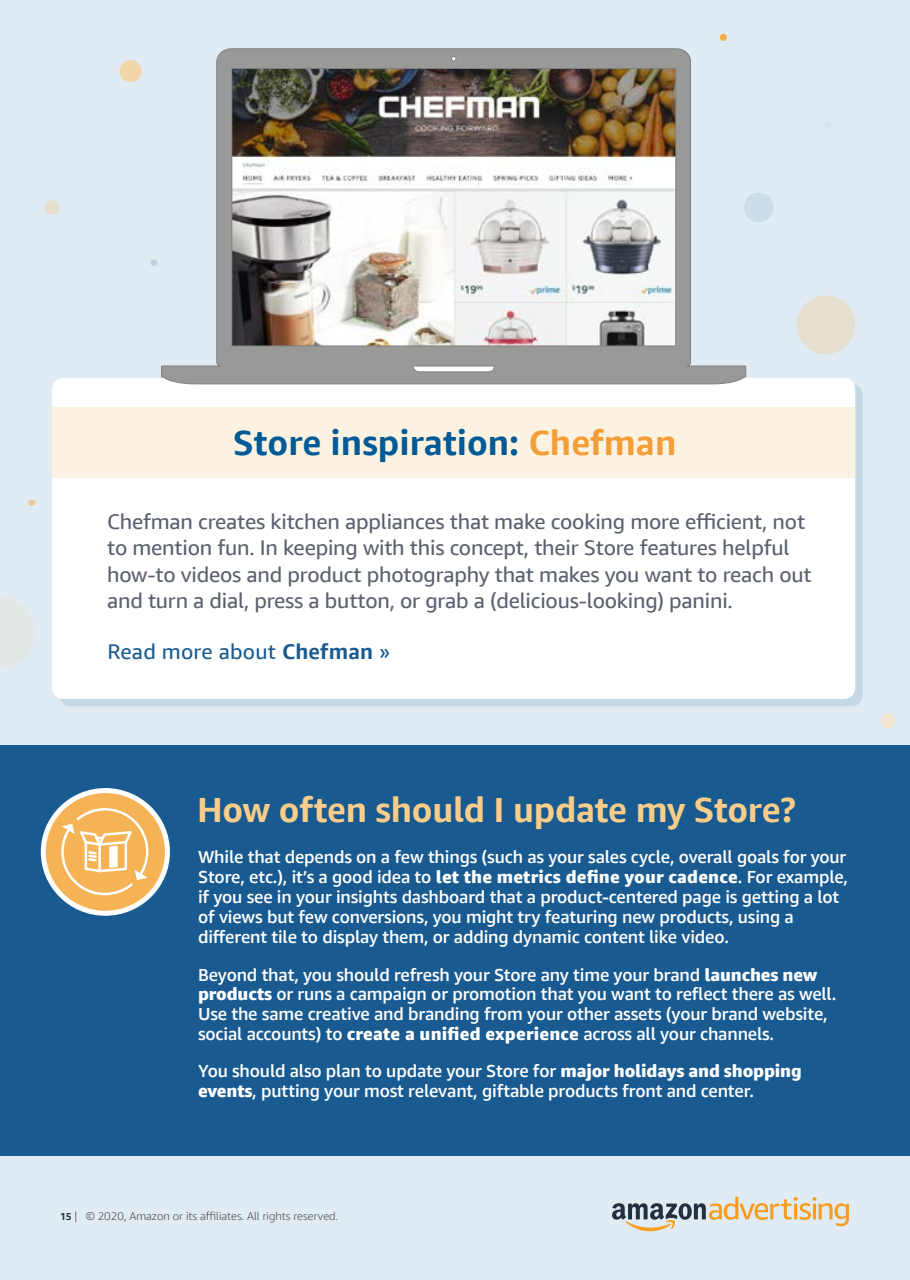
<style>
.page{position:relative;width:910px;height:1280px;background:#e1ebf4}
.page>*{position:absolute;margin:0;border:0;box-sizing:border-box;transform-origin:0 0}
.t1{font:700 35px "Amazon Ember Display";letter-spacing:-.01em;color:#facd8a}
.t2{font:700 35px "Amazon Ember Display";color:#005a95}
.t3{font:21.25px/26.2px "Amazon Ember Display";letter-spacing:-.01em;color:#5b626e}
.t4{font:21.25px "Amazon Ember Display";letter-spacing:.01em;color:#195b91}
.t5{font:500 17.5px/20px "Amazon Ember Display";letter-spacing:-.01em;color:#fff}
.t6{font:300 11.25px "Amazon Ember Display";color:#3f4141}
.s1{color:#f39e38}
.s2{font-weight:700}
.s3{font-weight:800}
.s4{font-family:"Amazon Ember";font-weight:700;font-size:10px;color:#232f3e}
.s5{font-family:"Amazon Ember"}
</style>
<div class="page">
<div style="left:60px;top:384px;width:803px;height:322px;background:#c3d7e4;border-radius:11px"></div>
<svg style="left:719px;top:33px;width:8px;height:8px"></svg>
<svg style="left:746px;top:193px;width:28px;height:29px"></svg>
<div style="left:825px;top:122px;width:7px;height:6px;background:#d6e4ee;border-radius:50%"></div>
<svg style="left:796px;top:295px;width:59px;height:60px"></svg>
<div style="left:119px;top:60px;width:23px;height:22px;background:#f2d6aa;border-radius:50%"></div>
<svg style="left:0;top:597px;width:35px;height:70px"></svg>
<div style="left:150px;top:259px;width:8px;height:7px;background:#c1d3e3;border-radius:50%"></div>
<svg style="left:44px;top:200px;width:16px;height:15px"></svg>
<svg style="left:881px;top:713px;width:15px;height:15px"></svg>
<svg style="left:28px;top:499px;width:8px;height:7px"></svg>
<div style="left:52px;top:378px;width:803px;height:321px;background:#fff;border-radius:11px"></div>
<div style="left:52px;top:407px;width:803px;height:71px;background:#fcf2e1"></div>
<svg style="left:161px;top:48px;width:585px;height:336px"></svg>
<svg style="left:413px;top:56px;width:82px;height:316px;background:#a3a3a3"></svg>
<img style="left:234px;top:70px;width:440px;height:274px">
<div style="left:232px;top:68px;width:444px;height:278px;border:1px solid #808080"></div>
<svg style="left:612px;top:1197px;width:237px;height:34px"></svg>
<div style="left:0;top:745px;width:910px;height:411px;background:#195b91"></div>
<svg style="left:43px;top:791px;width:124px;height:122px;background:#f6be6e"></svg>
<div style="left:41px;top:788px;width:129px;height:128px;border:5px solid #fff;border-radius:50%"></div>
<svg style="left:60px;top:807px;width:90px;height:90px;background:#f6c277"></svg>
<h1 class="t2" style="left:233px;top:421px;width:445px">Store inspiration: <span class="s1">Chefman</span></h1>
<p class="t3" style="left:107px;top:509px;width:706px">Chefman creates kitchen appliances that make cooking more efficient, not to mention fun. In keeping with this concept, their Store features helpful how-to videos and product photography that makes you want to reach out and turn a dial, press a button, or grab a (delicious-looking) panini.</p>
<p class="t4" style="left:107px;top:638px;width:284px">Read more about <span class="s2">Chefman</span> »</p>
<h1 class="t1" style="left:197px;top:788px;width:600px">How often should I update my Store?</h1>
<p class="t5" style="left:198px;top:847px;width:652px">While that depends on a few things (such as your sales cycle, overall goals for your Store, etc.), it’s a good idea to <span class="s3">let the metrics define your cadence</span>. For example, if you see in your insights dashboard that a product-centered page is getting a lot of views but few conversions, you might try featuring new products, using a different tile to display them, or adding dynamic content like video.</p>
<p class="t5" style="left:198px;top:965px;width:640px;line-height:19.6px">Beyond that, you should refresh your Store any time your brand <span class="s3">launches new products</span> or runs a campaign or promotion that you want to reflect there as well.<br>Use the same creative and branding from your other assets (your brand website, social accounts) to <span class="s3">create a unified experience</span> across all your channels.</p>
<p class="t5" style="left:198px;top:1061px;width:605px">You should also plan to update your Store for <span class="s3">major holidays and shopping events</span>, putting your most relevant, giftable products front and center.</p>
<p class="t6" style="left:60px;top:1210px;width:280px"><span class="s4">15</span> <span class="s5">| ©</span> 2020, Amazon or its affiliates. All rights reserved.</p>
</div>
